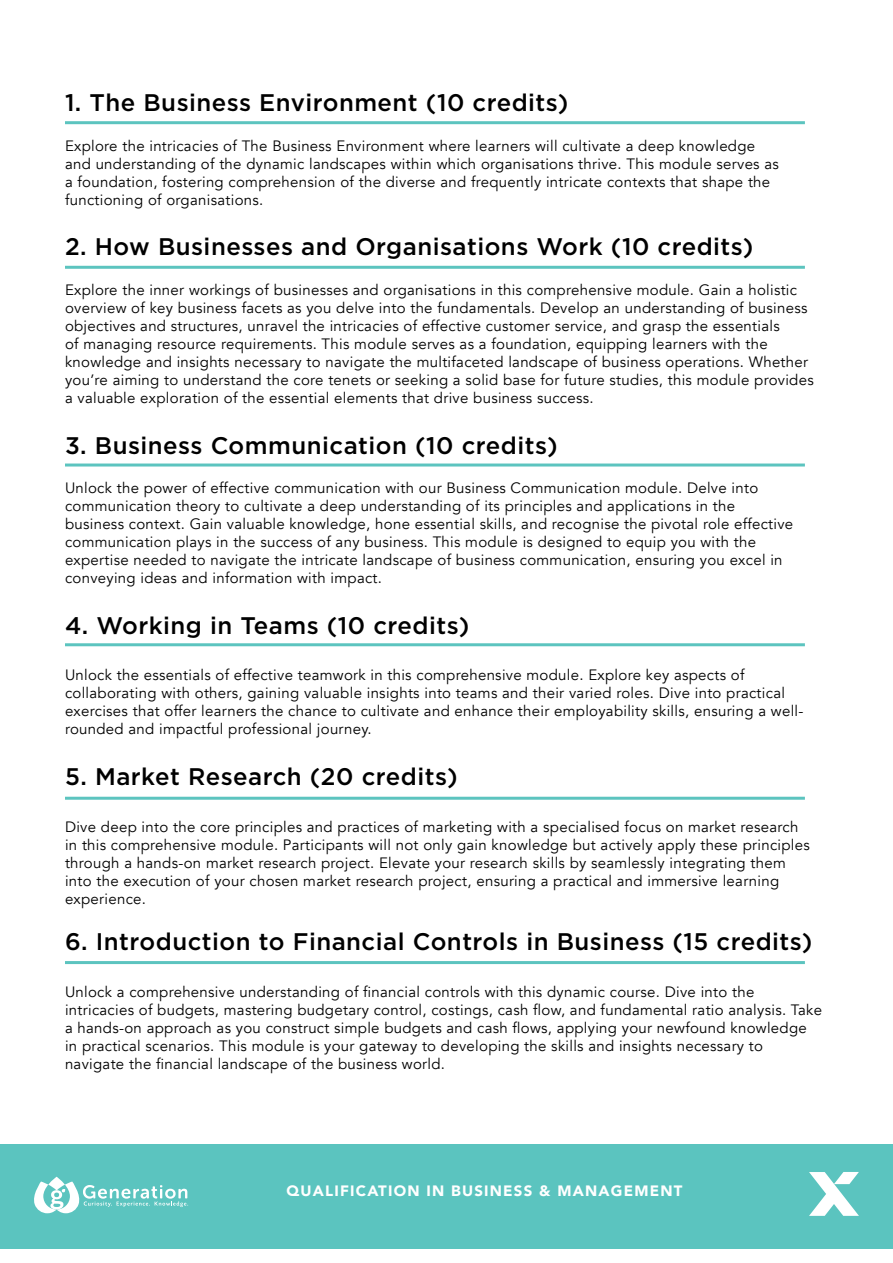
<style>
.page{position:relative;width:893px;height:1263px;background:#fff}
.page>*{position:absolute;margin:0;border:0;box-sizing:border-box;transform-origin:0 0}
.t1{font:500 24px "Gotham HTF";letter-spacing:.02em;color:#000}
.t2{font:15px/18px "Avenir";letter-spacing:.02em;color:#000}
.t3{font:900 15px "Avenir";letter-spacing:.08em;color:#fff}
</style>
<div class="page">
<div style="left:0;top:1144px;width:893px;height:105px;background:#5bc4bf"></div>
<svg style="left:809px;top:1172px;width:50px;height:44px"></svg>
<svg style="left:34px;top:1177px;width:154px;height:36px"></svg>
<hr style="left:65px;top:643px;width:740px;height:3px;background:#5cc4bf">
<hr style="left:65px;top:797px;width:740px;height:3px;background:#5cc4bf">
<hr style="left:65px;top:961px;width:740px;height:3px;background:#5cc4bf">
<hr style="left:65px;top:463px;width:740px;height:3px;background:#5cc4bf">
<hr style="left:65px;top:266px;width:740px;height:3px;background:#5cc4bf">
<hr style="left:65px;top:121px;width:740px;height:3px;background:#5cc4bf">
<h1 class="t1" style="left:65px;top:89px;width:505px">1. The Business Environment (10 credits)</h1>
<p class="t2" style="left:65px;top:137px;width:715px">Explore the intricacies of The Business Environment where learners will cultivate a deep knowledge and understanding of the dynamic landscapes within which organisations thrive. This module serves as a foundation, fostering comprehension of the diverse and frequently intricate contexts that shape the functioning of organisations.</p>
<h1 class="t1" style="left:65px;top:233px;width:690px">2. How Businesses and Organisations Work (10 credits)</h1>
<p class="t2" style="left:65px;top:281px;width:750px">Explore the inner workings of businesses and organisations in this comprehensive module. Gain a holistic overview of key business facets as you delve into the fundamentals. Develop an understanding of business objectives and structures, unravel the intricacies of effective customer service, and grasp the essentials<br>of managing resource requirements. This module serves as a foundation, equipping learners with the knowledge and insights necessary to navigate the multifaceted landscape of business operations. Whether you’re aiming to understand the core tenets or seeking a solid base for future studies, this module provides a valuable exploration of the essential elements that drive business success.</p>
<h1 class="t1" style="left:65px;top:431px;width:494px">3. Business Communication (10 credits)</h1>
<p class="t2" style="left:65px;top:479px;width:730px">Unlock the power of effective communication with our Business Communication module. Delve into communication theory to cultivate a deep understanding of its principles and applications in the business context. Gain valuable knowledge, hone essential skills, and recognise the pivotal role effective communication plays in the success of any business. This module is designed to equip you with the expertise needed to navigate the intricate landscape of business communication, ensuring you excel in conveying ideas and information with impact.</p>
<h1 class="t1" style="left:65px;top:611px;width:406px">4. Working in Teams (10 credits)</h1>
<p class="t2" style="left:65px;top:666px;width:740px">Unlock the essentials of effective teamwork in this comprehensive module. Explore key aspects of collaborating with others, gaining valuable insights into teams and their varied roles. Dive into practical exercises that offer learners the chance to cultivate and enhance their employability skills, ensuring a well&shy;rounded and impactful professional journey.</p>
<h1 class="t1" style="left:65px;top:763px;width:394px">5. Market Research (20 credits)</h1>
<p class="t2" style="left:65px;top:818px;width:746px">Dive deep into the core principles and practices of marketing with a specialised focus on market research in this comprehensive module. Participants will not only gain knowledge but actively apply these principles through a hands-on market research project. Elevate your research skills by seamlessly integrating them into the execution of your chosen market research project, ensuring a practical and immersive learning experience.</p>
<h1 class="t1" style="left:65px;top:928px;width:749px">6. Introduction to Financial Controls in Business (15 credits)</h1>
<p class="t2" style="left:65px;top:983px;width:759px">Unlock a comprehensive understanding of financial controls with this dynamic course. Dive into the intricacies of budgets, mastering budgetary control, costings, cash flow, and fundamental ratio analysis. Take a hands-on approach as you construct simple budgets and cash flows, applying your newfound knowledge in practical scenarios. This module is your gateway to developing the skills and insights necessary to navigate the financial landscape of the business world.</p>
<p class="t3" style="left:287px;top:1178px;width:397px">QUALIFICATION IN BUSINESS &amp; MANAGEMENT</p>
</div>
